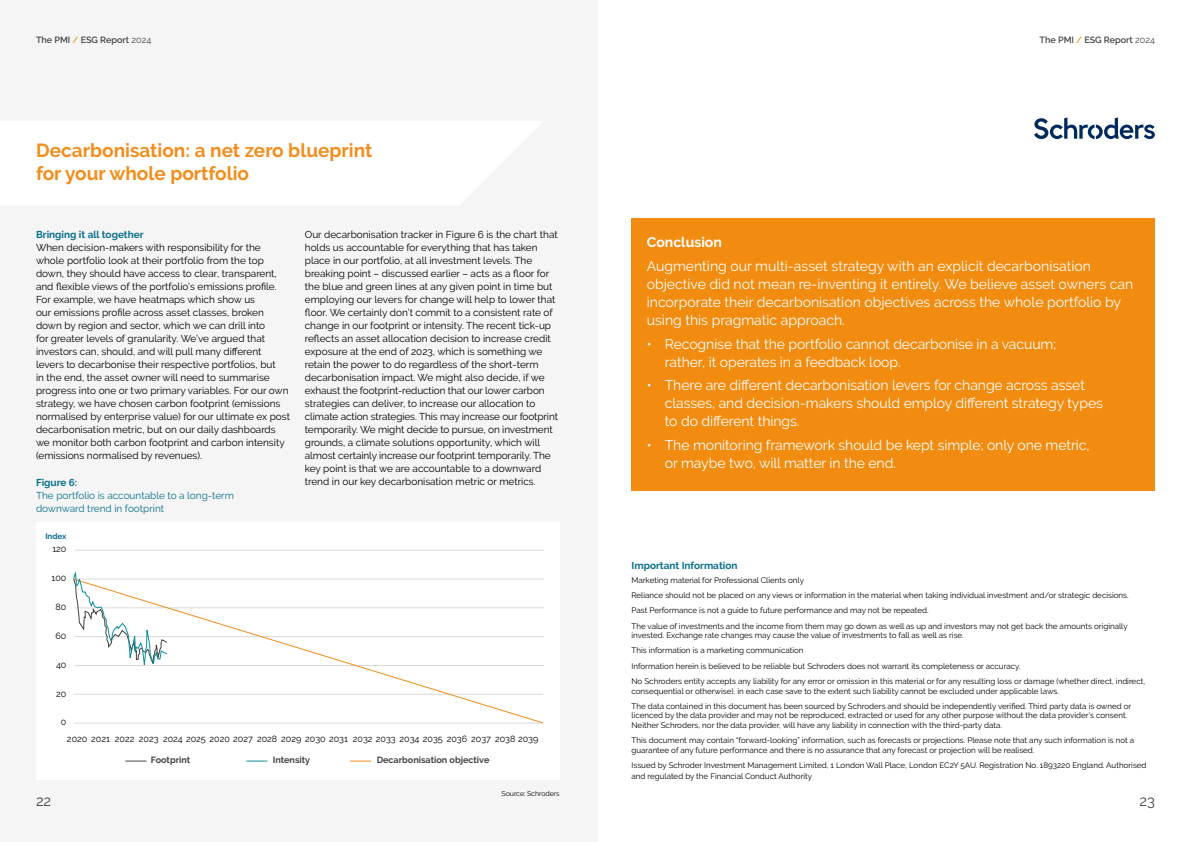
<style>
.page{position:relative;width:1191px;height:842px;background:#fff}
.page>*{position:absolute;margin:0;border:0;box-sizing:border-box;transform-origin:0 0}
.t1{font:700 19px/23px "Raleway";color:#f28d1c}
.t2{font:14.7px "Raleway";color:#424241}
.t3{font:14px/18px "Raleway";letter-spacing:-.005em;color:#fff}
.t4{font:700 14px "Raleway";color:#fff}
.t5{font:10px/13px "Raleway";color:#000}
.t6{font:10px/13px "Raleway";color:#07708c}
.t7{font:700 10px "Raleway";color:#07708c}
.t8{font:9px "Raleway";color:#000}
.t9{font:700 9px "Raleway";color:#424241}
.t10{font:600 9px "Raleway";color:#424241}
.t11{font:8px/15.3px "Raleway";color:#000}
.t12{font:700 8px "Raleway";color:#07708c}
.t13{font:7px "Raleway";letter-spacing:-.005em;color:#000}
.s1{color:#f28d1c}
.s2{font-weight:400}
</style>
<div class="page">
<div style="left:0;top:0;width:597px;height:842px;background:#f6f5f6"></div>
<svg style="left:1034px;top:117px;width:120px;height:22px"></svg>
<div style="left:631px;top:218px;width:524px;height:273px;background:#f28c10"></div>
<div style="left:36px;top:522px;width:523px;height:257px;background:#fff"></div>
<hr style="left:75px;top:550px;width:469px;height:1px;background:#dcd9d9">
<svg style="left:125px;top:760px;width:21px;height:1px"></svg>
<svg style="left:246px;top:760px;width:21px;height:1px"></svg>
<svg style="left:350px;top:760px;width:21px;height:1px"></svg>
<svg style="left:74px;top:578px;width:470px;height:146px"></svg>
<svg style="left:73px;top:572px;width:95px;height:97px"></svg>
<p class="t10" style="left:36px;top:35px;width:117px">The PMI <span class="s1">/</span> ESG Report <span class="s2">2024</span></p>
<h1 class="t1" style="left:36px;top:139px;width:338px">Decarbonisation: a net zero blueprint for your whole portfolio</h1>
<p class="t7" style="left:36px;top:228px;width:109px">Bringing it all together</p>
<p class="t5" style="left:36px;top:240px;width:255px">When decision-makers with responsibility for the whole portfolio look at their portfolio from the top down, they should have access to clear, transparent, and flexible views of the portfolio’s emissions profile.<br>For example, we have heatmaps which show us<br>our emissions profile across asset classes, broken down by region and sector, which we can drill into<br>for greater levels of granularity. We’ve argued that investors can, should, and will pull many different levers to decarbonise their respective portfolios, but<br>in the end, the asset owner will need to summarise progress into one or two primary variables. For our own strategy, we have chosen carbon footprint (emissions normalised by enterprise value) for our ultimate ex post decarbonisation metric, but on our daily dashboards we monitor both carbon footprint and carbon intensity (emissions normalised by revenues).</p>
<p class="t7" style="left:36px;top:476px;width:43px">Figure 6:</p>
<p class="t6" style="left:36px;top:489px;width:199px">The portfolio is accountable to a long-term downward trend in footprint</p>
<p class="t12" style="left:45px;top:532px;width:23px">Index</p>
<p class="t8" style="left:52px;top:543px;width:16px">120</p>
<p class="t8" style="left:52px;top:572px;width:16px">100</p>
<p class="t8" style="left:56px;top:601px;width:12px">80</p>
<p class="t8" style="left:56px;top:630px;width:12px">60</p>
<p class="t8" style="left:56px;top:659px;width:12px">40</p>
<p class="t8" style="left:56px;top:688px;width:12px">20</p>
<p class="t8" style="left:61px;top:717px;width:7px">0</p>
<p class="t5" style="left:305px;top:227px;width:255px">Our decarbonisation tracker in Figure 6 is the chart that holds us accountable for everything that has taken place in our portfolio, at all investment levels. The breaking point – discussed earlier – acts as a floor for the blue and green lines at any given point in time but employing our levers for change will help to lower that floor. We certainly don’t commit to a consistent rate of change in our footprint or intensity. The recent tick-up reflects an asset allocation decision to increase credit exposure at the end of 2023, which is something we retain the power to do regardless of the short-term decarbonisation impact. We might also decide, if we exhaust the footprint-reduction that our lower carbon strategies can deliver, to increase our allocation to climate action strategies. This may increase our footprint temporarily. We might decide to pursue, on investment grounds, a climate solutions opportunity, which will almost certainly increase our footprint temporarily. The key point is that we are accountable to a downward trend in our key decarbonisation metric or metrics.</p>
<p class="t8" style="left:67px;top:734px;width:473px">2020 2021 2022 2023 2024 2025 2020 2027 2028 2029 2030 2031 2032 2033 2034 2035 2036 2037 2038 2039</p>
<p class="t9" style="left:151px;top:755px;width:41px">Footprint</p>
<p class="t9" style="left:273px;top:755px;width:39px">Intensity</p>
<p class="t9" style="left:377px;top:755px;width:114px">Decarbonisation objective</p>
<p class="t10" style="left:1039px;top:35px;width:117px">The PMI <span class="s1">/</span> ESG Report <span class="s2">2024</span></p>
<h3 class="t4" style="left:647px;top:234px;width:76px">Conclusion</h3>
<p class="t3" style="left:647px;top:257px;width:488px">Augmenting our multi-asset strategy with an explicit decarbonisation objective did not mean re-inventing it entirely. We believe asset owners can incorporate their decarbonisation objectives across the whole portfolio by using this pragmatic approach.</p>
<h3 class="t3" style="left:665px;top:334px;width:393px;text-indent:-18px">• Recognise that the portfolio cannot decarbonise in a vacuum; rather, it operates in a feedback loop.</h3>
<h3 class="t3" style="left:665px;top:376px;width:440px;text-indent:-18px">• There are different decarbonisation levers for change across asset classes, and decision-makers should employ different strategy types to do different things.</h3>
<h3 class="t3" style="left:665px;top:436px;width:426px;text-indent:-18px">• The monitoring framework should be kept simple; only one metric, or maybe two, will matter in the end.</h3>
<p class="t7" style="left:631px;top:560px;width:107px">Important Information</p>
<p class="t11" style="left:631px;top:572px;width:498px">Marketing material for Professional Clients only<br>Reliance should not be placed on any views or information in the material when taking individual investment and/or strategic decisions.<br>Past Performance is not a guide to future performance and may not be repeated.<br>The value of investments and the income from them may go down as well as up and investors may not get back the amounts originally</p>
<p class="t11" style="left:631px;top:628px;width:515px">invested. Exchange rate changes may cause the value of investments to fall as well as rise.<br>This information is a marketing communication<br>Information herein is believed to be reliable but Schroders does not warrant its completeness or accuracy.<br>No Schroders entity accepts any liability for any error or omission in this material or for any resulting loss or damage (whether direct, indirect,</p>
<p class="t11" style="left:631px;top:683px;width:501px">consequential or otherwise), in each case save to the extent such liability cannot be excluded under applicable laws.<br>The data contained in this document has been sourced by Schroders and should be independently verified. Third party data is owned or</p>
<p class="t11" style="left:631px;top:711px;width:497px;line-height:9.6px">licenced by the data provider and may not be reproduced, extracted or used for any other purpose without the data provider’s consent.<br>Neither Schroders, nor the data provider, will have any liability in connection with the third-party data.</p>
<p class="t11" style="left:631px;top:736px;width:504px;line-height:9.6px">This document may contain “forward-looking” information, such as forecasts or projections. Please note that any such information is not a guarantee of any future performance and there is no assurance that any forecast or projection will be realised.</p>
<p class="t11" style="left:631px;top:760px;width:516px;line-height:10.8px">Issued by Schroder Investment Management Limited, 1 London Wall Place, London EC2Y 5AU. Registration No. 1893220 England. Authorised and regulated by the Financial Conduct Authority</p>
<p class="t13" style="left:501px;top:789px;width:60px">Source: Schroders</p>
<h2 class="t2" style="left:36px;top:792px;width:17px">22</h2>
<h2 class="t2" style="left:1139px;top:792px;width:17px">23</h2>
</div>
